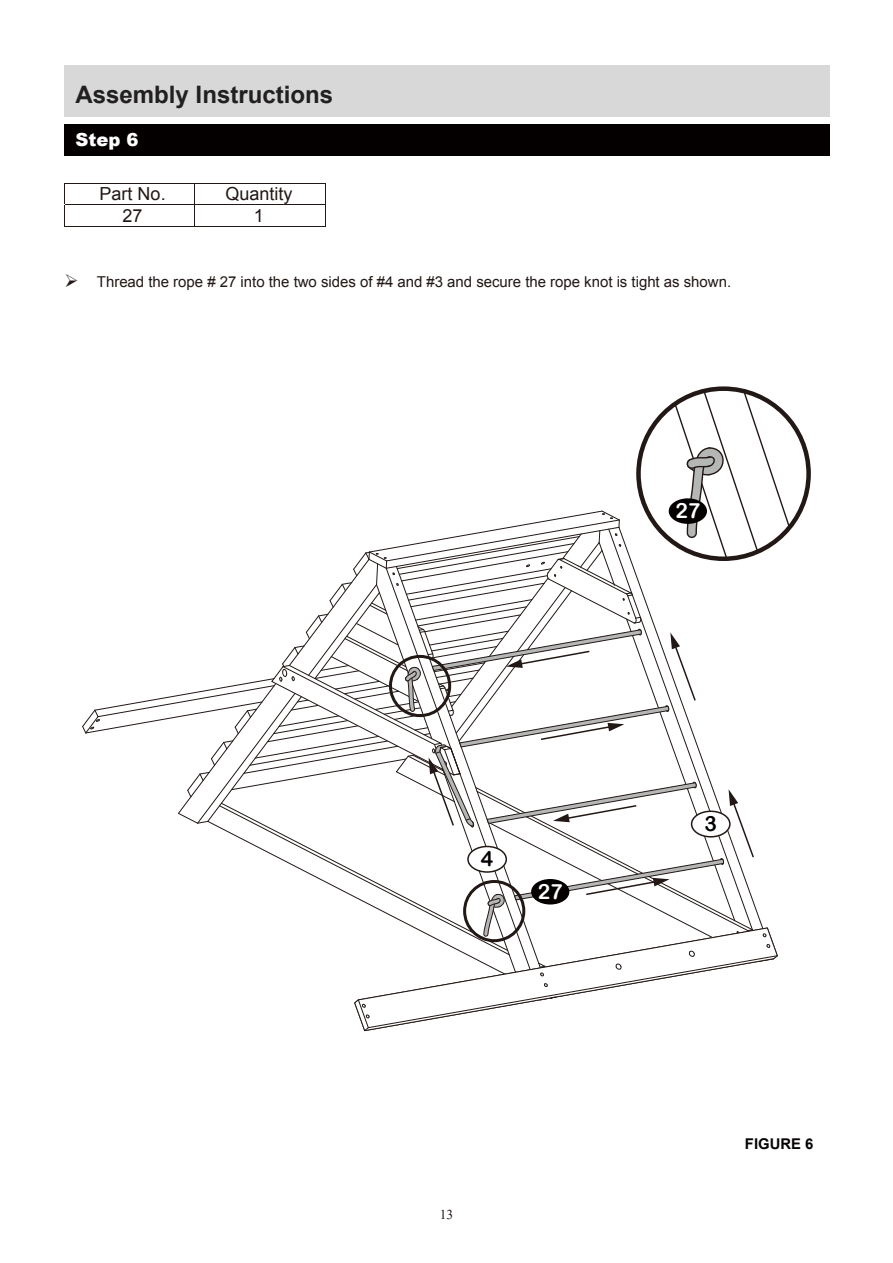
<style>
.page{position:relative;width:893px;height:1263px;background:#fff}
.page>*{position:absolute;margin:0;border:0;box-sizing:border-box;transform-origin:0 0}
.t1{font:700 24px "Arial";color:#211f20}
.t2{font:21px "Arial Rounded MT Bold";color:#fff}
.t3{font:21px "Arial Rounded MT Bold";color:#040000}
.t4{font:18px "Arial";color:#221815}
.t5{font:900 18px "Arial";color:#fff}
.t6{font:15px "Arial";color:#221815}
.t7{font:700 14.85px "Arial";color:#060304}
.t8{font:13.5px "Times New Roman";color:#221815}
</style>
<div class="page">
<hr style="left:65px;top:183px;width:260px;height:1px;background:#221815">
<hr style="left:65px;top:204px;width:260px;height:1px;background:#221815">
<svg style="left:325px;top:183px;width:1px;height:43px"></svg>
<hr style="left:65px;top:226px;width:260px;height:1px;background:#221815">
<svg style="left:82px;top:389px;width:723px;height:643px"></svg>
<div style="left:463px;top:880px;width:62px;height:62px;border:3px solid #221815;border-radius:50%"></div>
<div style="left:389px;top:655px;width:62px;height:62px;border:3px solid #221815;border-radius:50%"></div>
<div style="left:691px;top:811px;width:39px;height:26px;background:#fff;border-radius:50%"></div>
<div style="left:691px;top:811px;width:39px;height:27px;border:2px solid #221815;border-radius:50%"></div>
<div style="left:468px;top:847px;width:38px;height:25px;background:#fff;border-radius:50%"></div>
<div style="left:467px;top:846px;width:40px;height:27px;border:2px solid #221815;border-radius:50%"></div>
<div style="left:669px;top:498px;width:38px;height:26px;background:#040000;border-radius:50%"></div>
<div style="left:65px;top:124px;width:765px;height:32px;background:#040000"></div>
<div style="left:65px;top:65px;width:765px;height:51px;background:#d8d8d8"></div>
<h1 class="t1" style="left:75px;top:78px;width:259px">Assembly Instructions</h1>
<p class="t5" style="left:75px;top:126px;width:64px">Step 6</p>
<p class="t4" style="left:100px;top:182px;width:68px">Part No.</p>
<p class="t4" style="left:225px;top:182px;width:69px">Quantity</p>
<p class="t4" style="left:123px;top:204px;width:22px">27</p>
<p class="t4" style="left:254px;top:204px;width:12px">1</p>
<p class="t6" style="left:65px;top:271px;width:668px">➢ Thread the rope # 27 into the two sides of #4 and #3 and secure the rope knot is tight as shown.</p>
<h2 class="t2" style="left:675px;top:498px;width:26px">27</h2>
<h2 class="t3" style="left:481px;top:846px;width:14px">4</h2>
<h2 class="t2" style="left:538px;top:879px;width:26px">27</h2>
<p class="t8" style="left:440px;top:1204px;width:15px">13</p>
<h2 class="t3" style="left:704px;top:811px;width:14px">3</h2>
<p class="t7" style="left:745px;top:1134px;width:70px">FIGURE 6</p>
</div>
